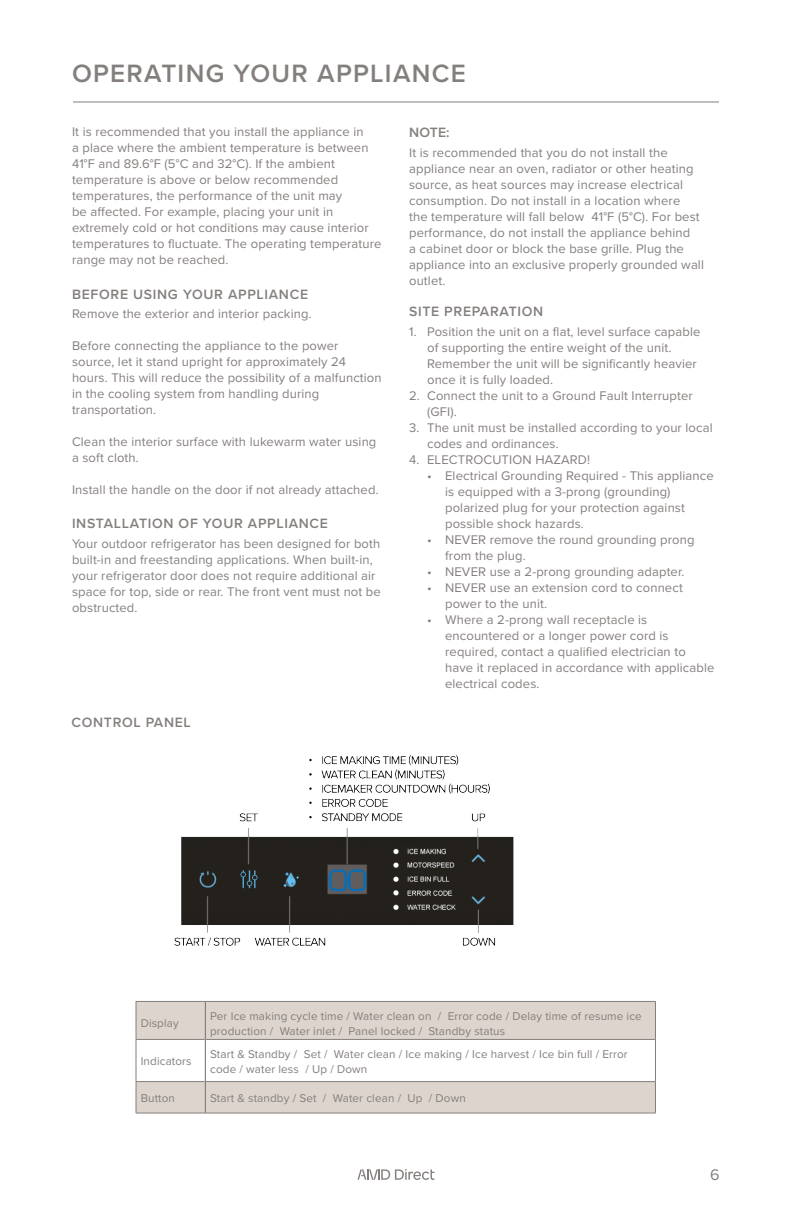
<style>
.page{position:relative;width:792px;height:1224px;background:#fff}
.page>*{position:absolute;margin:0;border:0;box-sizing:border-box;transform-origin:0 0}
.AMD_Header_1{font:600 26px "Proxima Nova";letter-spacing:.05em;color:#847f7d}
.t1{font:16px "Proxima Nova";color:#847f7d}
.AMD_Header_3{font:600 14px "Proxima Nova";letter-spacing:.05em;color:#847f7d}
.AMD_Body_Copy_2{font:600 14px "Proxima Nova";color:#847f7d}
.AMD_Body_Copy_2-2{font:13px/16px "Proxima Nova";letter-spacing:.01em;color:#847f7d}
.AMD_Body_Copy_2-3{font:11.6px/15px "Proxima Nova";letter-spacing:.01em;color:#847f7d}
.AMD_Header_3-2{font:11.6px/15px "Proxima Nova";letter-spacing:.01em;color:#847f7d}
</style>
<div class="page">
<svg style="left:357px;top:1169px;width:78px;height:11px"></svg>
<hr style="left:73px;top:102px;width:646px;height:1px;background:#847f7d">
<svg style="left:137px;top:1002px;width:518px;height:111px;fill:#ddd4ce"></svg>
<hr style="left:136px;top:1001px;width:69px;height:1px;background:#847f7d">
<hr style="left:136px;top:1002px;width:1px;height:37px;background:#847f7d">
<hr style="left:205px;top:1001px;width:451px;height:1px;background:#847f7d">
<hr style="left:655px;top:1002px;width:1px;height:37px;background:#847f7d">
<hr style="left:136px;top:1039px;width:69px;height:1px;background:#847f7d">
<hr style="left:206px;top:1039px;width:450px;height:1px;background:#847f7d">
<hr style="left:136px;top:1040px;width:1px;height:41px;background:#847f7d">
<hr style="left:655px;top:1040px;width:1px;height:41px;background:#847f7d">
<hr style="left:136px;top:1081px;width:69px;height:1px;background:#847f7d">
<hr style="left:136px;top:1082px;width:1px;height:31px;background:#847f7d">
<hr style="left:206px;top:1081px;width:450px;height:1px;background:#847f7d">
<hr style="left:655px;top:1082px;width:1px;height:31px;background:#847f7d">
<hr style="left:136px;top:1113px;width:69px;height:1px;background:#847f7d">
<hr style="left:205px;top:1113px;width:451px;height:1px;background:#847f7d">
<hr style="left:205px;top:1002px;width:1px;height:37px;background:#847f7d">
<hr style="left:205px;top:1039px;width:1px;height:43px;background:#847f7d">
<hr style="left:205px;top:1082px;width:1px;height:31px;background:#847f7d">
<img style="left:174px;top:755px;width:340px;height:191px">
<p class="AMD_Header_1" style="left:72px;top:54px;width:395px">OPERATING YOUR APPLIANCE</p>
<p class="AMD_Body_Copy_2-2" style="left:72px;top:123px;width:311px">It is recommended that you install the appliance in<br>a place where the ambient temperature is between 41°F and 89.6°F (5°C and 32°C). If the ambient temperature is above or below recommended temperatures, the performance of the unit may<br>be affected. For example, placing your unit in extremely cold or hot conditions may cause interior temperatures to fluctuate. The operating temperature range may not be reached.</p>
<p class="AMD_Header_3" style="left:72px;top:284px;width:238px">BEFORE USING YOUR APPLIANCE</p>
<p class="AMD_Body_Copy_2-2" style="left:72px;top:305px;width:241px">Remove the exterior and interior packing.</p>
<p class="AMD_Body_Copy_2-2" style="left:72px;top:337px;width:311px">Before connecting the appliance to the power source, let it stand upright for approximately 24 hours. This will reduce the possibility of a malfunction in the cooling system from handling during transportation.</p>
<p class="AMD_Body_Copy_2-2" style="left:72px;top:433px;width:306px">Clean the interior surface with lukewarm water using a soft cloth.</p>
<p class="AMD_Body_Copy_2-2" style="left:72px;top:481px;width:308px">Install the handle on the door if not already attached.</p>
<p class="AMD_Header_3" style="left:72px;top:513px;width:257px">INSTALLATION OF YOUR APPLIANCE</p>
<p class="AMD_Body_Copy_2-2" style="left:72px;top:535px;width:310px">Your outdoor refrigerator has been designed for both built-in and freestanding applications. When built-in, your refrigerator door does not require additional air space for top, side or rear. The front vent must not be obstructed.</p>
<p class="AMD_Header_3" style="left:71px;top:712px;width:121px">CONTROL PANEL</p>
<p class="AMD_Body_Copy_2" style="left:409px;top:122px;width:42px">NOTE:</p>
<p class="AMD_Body_Copy_2-2" style="left:409px;top:144px;width:296px">It is recommended that you do not install the appliance near an oven, radiator or other heating source, as heat sources may increase electrical consumption. Do not install in a location where<br>the temperature will fall below 41°F (5°C). For best performance, do not install the appliance behind<br>a cabinet door or block the base grille. Plug the appliance into an exclusive properly grounded wall outlet.</p>
<p class="AMD_Header_3" style="left:409px;top:301px;width:136px">SITE PREPARATION</p>
<p class="AMD_Body_Copy_2-2" style="left:427px;top:323px;width:275px;text-indent:-18px">1. Position the unit on a flat, level surface capable of supporting the entire weight of the unit.<br>Remember the unit will be significantly heavier once it is fully loaded.</p>
<p class="AMD_Body_Copy_2-2" style="left:427px;top:387px;width:267px;text-indent:-18px">2. Connect the unit to a Ground Fault Interrupter (GFI).</p>
<p class="AMD_Body_Copy_2-2" style="left:427px;top:419px;width:287px;text-indent:-18px">3. The unit must be installed according to your local codes and ordinances.</p>
<p class="AMD_Body_Copy_2-2" style="left:409px;top:451px;width:182px">4. ELECTROCUTION HAZARD!</p>
<p class="AMD_Body_Copy_2-2" style="left:445px;top:467px;width:270px;text-indent:-18px">• Electrical Grounding Required - This appliance is equipped with a 3-prong (grounding) polarized plug for your protection against possible shock hazards.</p>
<p class="AMD_Body_Copy_2-2" style="left:445px;top:531px;width:251px;text-indent:-18px">• NEVER remove the round grounding prong from the plug.</p>
<p class="AMD_Body_Copy_2-2" style="left:427px;top:563px;width:259px">• NEVER use a 2-prong grounding adapter.</p>
<p class="AMD_Body_Copy_2-2" style="left:445px;top:579px;width:239px;text-indent:-18px">• NEVER use an extension cord to connect power to the unit.</p>
<p class="AMD_Body_Copy_2-2" style="left:445px;top:611px;width:271px;text-indent:-18px">• Where a 2-prong wall receptacle is encountered or a longer power cord is required, contact a qualified electrician to have it replaced in accordance with applicable electrical codes.</p>
<p class="AMD_Header_3-2" style="left:141px;top:1015px;width:40px">Display</p>
<p class="AMD_Header_3-2" style="left:210px;top:1008px;width:433px">Per Ice making cycle time / Water clean on / Error code / Delay time of resume ice production / Water inlet / Panel locked / Standby status</p>
<p class="AMD_Body_Copy_2-3" style="left:141px;top:1053px;width:53px">Indicators</p>
<p class="AMD_Body_Copy_2-3" style="left:210px;top:1046px;width:419px">Start &amp; Standby / Set / Water clean / Ice making / Ice harvest / Ice bin full / Error code / water less / Up / Down</p>
<p class="AMD_Body_Copy_2-3" style="left:141px;top:1090px;width:36px">Button</p>
<p class="AMD_Body_Copy_2-3" style="left:210px;top:1090px;width:257px">Start &amp; standby / Set / Water clean / Up / Down</p>
<p class="t1" style="left:710px;top:1162px;width:11px">6</p>
</div>
